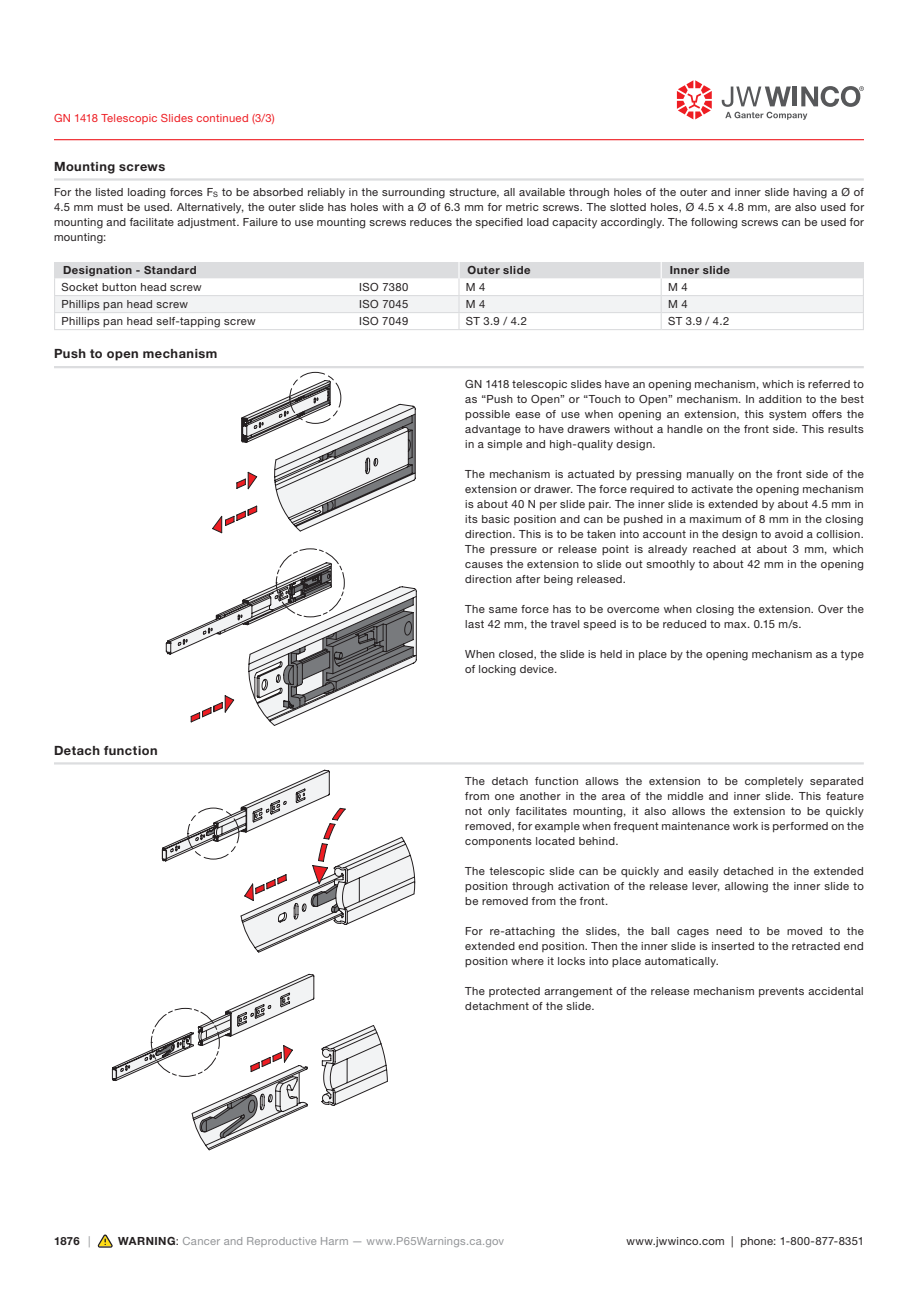
<style>
.page{position:relative;width:918px;height:1303px;background:#fff}
.page>*{position:absolute;margin:0;border:0;box-sizing:border-box;transform-origin:0 0}
.t1{font:700 12.75px "Helvetica Neue LTW1 G";letter-spacing:.04em;color:#231f20}
.t2{font:11.25px/15px "Helvetica Neue LTW1 G";letter-spacing:.035em;color:#231f20;text-align:justify}
.t3{font:11.25px "Helvetica Neue LT Pro";letter-spacing:.025em;color:#939598}
.t4{font:700 11.25px "Helvetica Neue LT Pro";letter-spacing:.045em;color:#231f20}
.t5{font:11.25px "Helvetica Neue LTW1 G";letter-spacing:.025em;color:#ee1d23}
.t6{font:700 11.25px "Helvetica Neue LTW1 G";color:#231f20}
.s1{font-weight:400;color:#939598}
.s2{font-weight:700;color:#231f20}
.s3{color:#231f20}
</style>
<div class="page">
<svg style="left:677px;top:80px;width:35px;height:39px"></svg>
<svg style="left:722px;top:86px;width:142px;height:34px"></svg>
<hr style="left:54px;top:139px;width:810px;height:1px;background:#ee1d23">
<svg style="left:98px;top:1234px;width:15px;height:13px"></svg>
<hr style="left:54px;top:178px;width:810px;height:3px;background:#dcdddf">
<hr style="left:54px;top:366px;width:810px;height:2px;background:#dcdddf">
<svg style="left:212px;top:380px;width:204px;height:153px"></svg>
<svg style="left:166px;top:562px;width:251px;height:164px"></svg>
<div style="left:276px;top:548px;width:69px;height:69px;border:1px dashed #231f20;border-radius:50%"></div>
<hr style="left:54px;top:762px;width:810px;height:2px;background:#dcdddf">
<svg style="left:162px;top:769px;width:254px;height:184px"></svg>
<div style="left:188px;top:808px;width:51px;height:51px;border:1px dashed #231f20;border-radius:50%"></div>
<svg style="left:112px;top:974px;width:276px;height:177px"></svg>
<div style="left:151px;top:1008px;width:69px;height:69px;border:1px dashed #231f20;border-radius:50%"></div>
<svg style="left:54px;top:262px;width:810px;height:67px"></svg>
<hr style="left:54px;top:329px;width:299px;height:1px;background:#dcdddf">
<hr style="left:353px;top:329px;width:106px;height:1px;background:#dcdddf">
<hr style="left:459px;top:329px;width:202px;height:1px;background:#dcdddf">
<hr style="left:661px;top:329px;width:203px;height:1px;background:#dcdddf">
<p class="t5" style="left:54px;top:111px;width:222px">GN 1418 Telescopic Slides continued (3/3)</p>
<p class="t1" style="left:54px;top:158px;width:113px">Mounting screws</p>
<p class="t2" style="left:54px;top:184px;width:812px">For the listed loading forces F<sub>S</sub> to be absorbed reliably in the surrounding structure, all available through holes of the outer and inner slide having a Ø of 4.5 mm must be used. Alternatively, the outer slide has holes with a Ø of 6.3 mm for metric screws. The slotted holes, Ø 4.5 x 4.8 mm, are also used for mounting and facilitate adjustment. Failure to use mounting screws reduces the specified load capacity accordingly. The following screws can be used for mounting:</p>
<p class="t4" style="left:63px;top:263px;width:135px">Designation - Standard</p>
<p class="t4" style="left:468px;top:263px;width:65px">Outer slide</p>
<p class="t4" style="left:670px;top:263px;width:62px">Inner slide</p>
<p class="t2" style="left:62px;top:279px;width:142px">Socket button head screw</p>
<p class="t2" style="left:359px;top:279px;width:51px">ISO 7380</p>
<p class="t2" style="left:466px;top:279px;width:21px">M 4</p>
<p class="t2" style="left:668px;top:279px;width:21px">M 4</p>
<p class="t2" style="left:62px;top:296px;width:128px">Phillips pan head screw</p>
<p class="t2" style="left:359px;top:296px;width:51px">ISO 7045</p>
<p class="t2" style="left:466px;top:296px;width:21px">M 4</p>
<p class="t2" style="left:668px;top:296px;width:21px">M 4</p>
<p class="t2" style="left:62px;top:313px;width:196px">Phillips pan head self-tapping screw</p>
<p class="t2" style="left:359px;top:313px;width:50px">ISO 7049</p>
<p class="t2" style="left:466px;top:313px;width:63px">ST 3.9 / 4.2</p>
<p class="t2" style="left:668px;top:313px;width:63px">ST 3.9 / 4.2</p>
<p class="t1" style="left:54px;top:346px;width:165px">Push to open mechanism</p>
<p class="t1" style="left:54px;top:742px;width:105px">Detach function</p>
<p class="t2" style="left:465px;top:377px;width:400px">GN 1418 telescopic slides have an opening mechanism, which is referred to as “Push to Open” or “Touch to Open” mechanism. In addition to the best possible ease of use when opening an extension, this system offers the advantage to have drawers without a handle on the front side. This results in a simple and high-quality design.</p>
<p class="t2" style="left:465px;top:467px;width:400px">The mechanism is actuated by pressing manually on the front side of the extension or drawer. The force required to activate the opening mechanism is about 40 N per slide pair. The inner slide is extended by about 4.5 mm in its basic position and can be pushed in a maximum of 8 mm in the closing direction. This is to be taken into account in the design to avoid a collision.<br>The pressure or release point is already reached at about 3 mm, which causes the extension to slide out smoothly to about 42 mm in the opening direction after being released.</p>
<p class="t2" style="left:465px;top:602px;width:400px">The same force has to be overcome when closing the extension. Over the last 42 mm, the travel speed is to be reduced to max. 0.15 m/s.</p>
<p class="t2" style="left:465px;top:647px;width:400px">When closed, the slide is held in place by the opening mechanism as a type of locking device.</p>
<p class="t2" style="left:465px;top:773px;width:400px">The detach function allows the extension to be completely separated from one another in the area of the middle and inner slide. This feature not only facilitates mounting, it also allows the extension to be quickly removed, for example when frequent maintenance work is performed on the components located behind.</p>
<p class="t2" style="left:465px;top:863px;width:400px">The telescopic slide can be quickly and easily detached in the extended position through activation of the release lever, allowing the inner slide to be removed from the front.</p>
<p class="t2" style="left:465px;top:923px;width:400px">For re-attaching the slides, the ball cages need to be moved to the extended end position. Then the inner slide is inserted to the retracted end position where it locks into place automatically.</p>
<p class="t2" style="left:465px;top:983px;width:400px">The protected arrangement of the release mechanism prevents accidental detachment of the slide.</p>
<p class="t6" style="left:54px;top:1234px;width:38px">1876 <span class="s1">|</span></p>
<p class="t3" style="left:118px;top:1234px;width:388px"><span class="s2">WARNING</span><span class="s3">:</span> Cancer and Reproductive Harm — www.P65Warnings.ca.gov</p>
<p class="t2" style="left:626px;top:1233px;width:239px">www.jwwinco.com | phone: 1-800-877-8351</p>
</div>
